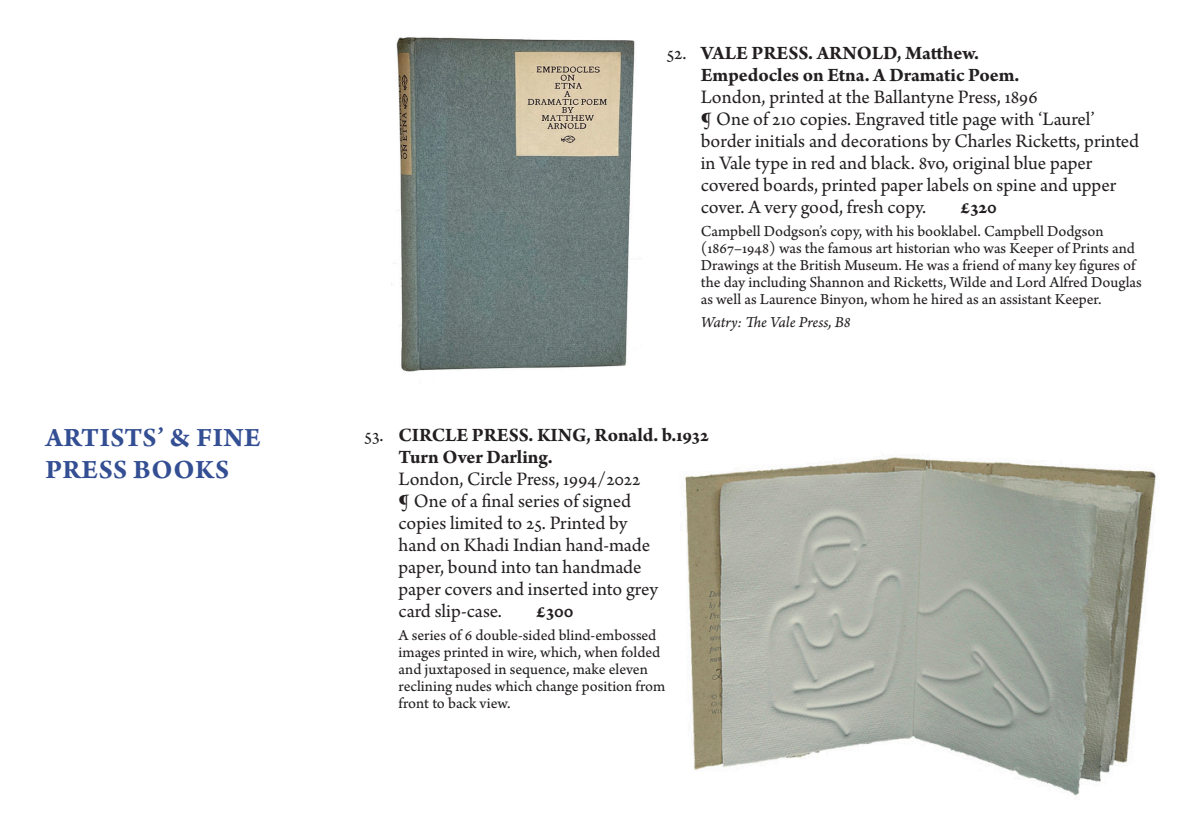
<style>
.page{position:relative;width:1191px;height:840px;background:#fff}
.page>*{position:absolute;margin:0;border:0;box-sizing:border-box;transform-origin:0 0}
.SSRB_section{font:700 28px/32px "Arno Pro";letter-spacing:.02em;color:#344e93}
.SSRB_text{font:20px/22px "Arno Pro";letter-spacing:-.005em;color:#231f20}
.SSRB_text-2{font:700 20px "Arno Pro";color:#231f20}
.SSRB_text_sml_space{font:16px/17px "Arno Pro Sm Text";color:#231f20}
.SSRB_text_sml_space-2{font:16px "Arno Pro Italic Sm Text";color:#231f20}
.s1{font-weight:400}
</style>
<div class="page">
<img style="left:391px;top:37px;width:244px;height:335px">
<img style="left:685px;top:457px;width:471px;height:339px">
<p class="SSRB_section" style="left:45px;top:423px;width:217px">ARTISTS’ &amp; FINE<br>PRESS BOOKS</p>
<p class="SSRB_text-2" style="left:667px;top:41px;width:314px"><span class="s1">52.</span> VALE PRESS. ARNOLD, Matthew.</p>
<p class="SSRB_text-2" style="left:701px;top:63px;width:320px">Empedocles on Etna. A Dramatic Poem.</p>
<p class="SSRB_text" style="left:701px;top:87px;width:338px">London, printed at the Ballantyne Press, 1896</p>
<p class="SSRB_text" style="left:701px;top:109px;width:440px">¶ One of 210 copies. Engraved title page with ‘Laurel’ border initials and decorations by Charles Ricketts, printed in Vale type in red and black. 8vo, original blue paper covered boards, printed paper labels on spine and upper cover. A very good, fresh copy.</p>
<p class="SSRB_text-2" style="left:960px;top:195px;width:38px">£320</p>
<p class="SSRB_text_sml_space" style="left:701px;top:223px;width:442px">Campbell Dodgson’s copy, with his booklabel. Campbell Dodgson (1867–1948) was the famous art historian who was Keeper of Prints and Drawings at the British Museum. He was a friend of many key figures of the day including Shannon and Ricketts, Wilde and Lord Alfred Douglas as well as Laurence Binyon, whom he hired as an assistant Keeper.</p>
<p class="SSRB_text_sml_space-2" style="left:701px;top:312px;width:151px">Watry: The Vale Press, B8</p>
<p class="SSRB_text-2" style="left:364px;top:423px;width:346px"><span class="s1">53.</span> CIRCLE PRESS. KING, Ronald. b.1932</p>
<p class="SSRB_text-2" style="left:398px;top:445px;width:155px">Turn Over Darling.</p>
<p class="SSRB_text" style="left:398px;top:468px;width:243px">London, Circle Press, 1994/2022</p>
<p class="SSRB_text" style="left:398px;top:490px;width:261px">¶ One of a final series of signed copies limited to 25. Printed by hand on Khadi Indian hand-made paper, bound into tan handmade paper covers and inserted into grey card slip-case.</p>
<p class="SSRB_text-2" style="left:536px;top:599px;width:39px">£300</p>
<p class="SSRB_text_sml_space" style="left:398px;top:626px;width:268px">A series of 6 double-sided blind-embossed images printed in wire, which, when folded and juxtaposed in sequence, make eleven reclining nudes which change position from front to back view.</p>
</div>
